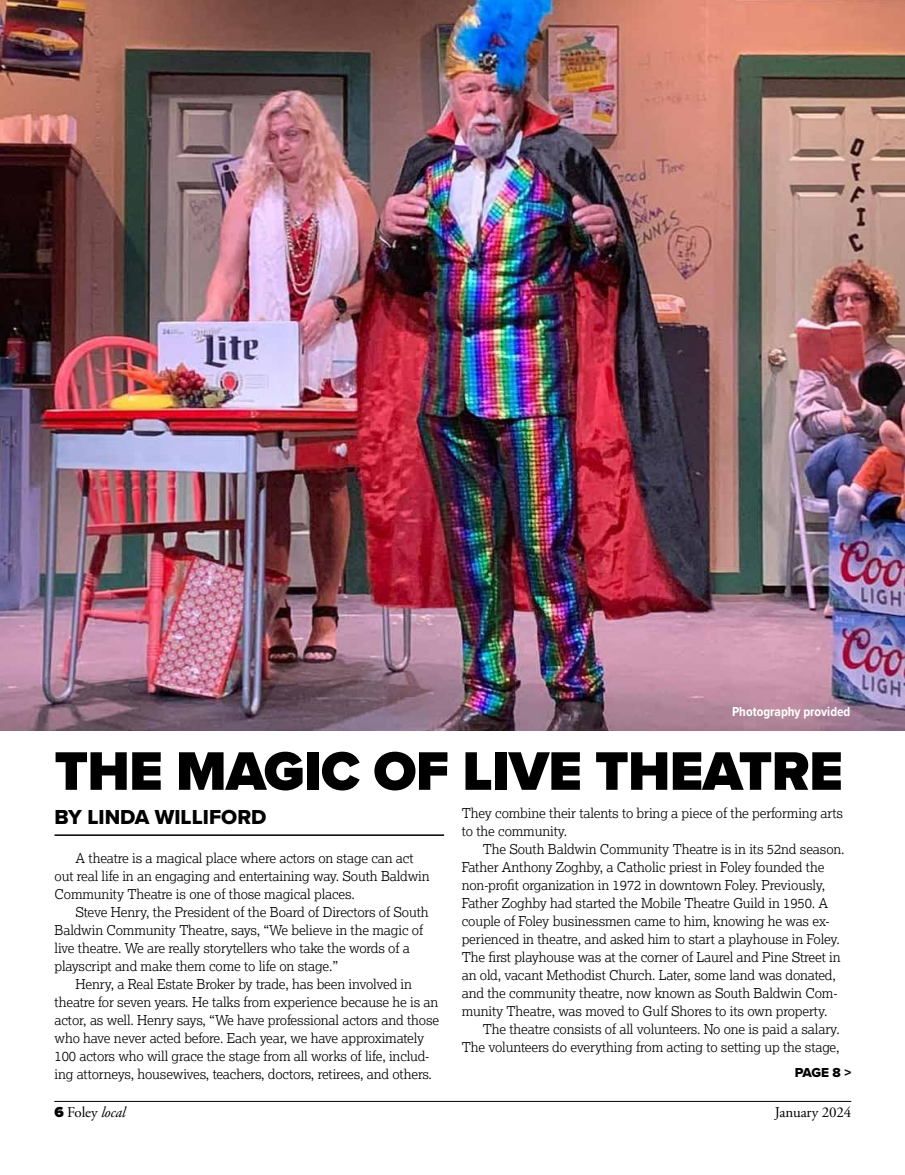
<style>
.page{position:relative;width:905px;height:1175px;background:#fff}
.page>*{position:absolute;margin:0;border:0;box-sizing:border-box;transform-origin:0 0}
.t1{font:900 56.25px "Proxima Nova";letter-spacing:-.01em;color:#000}
.t2{font:21px "Proxima Nova Extrabld";color:#000}
.t3{font:15px "Adobe Garamond Pro";letter-spacing:-.01em;color:#000}
.t4{font:300 13.5px/18px "Lexia";letter-spacing:-.01em;color:#000}
.t5{font:700 13.5px "Proxima Nova Cond";color:#fff}
.t6{font:13.5px "Proxima Nova Extrabld";color:#000}
.s1{font-family:"Proxima Nova";font-weight:900}
.s2{font-style:italic}
</style>
<div class="page">
<hr style="left:54px;top:1101px;width:797px;height:1px;background:#000">
<hr style="left:55px;top:834px;width:389px;height:2px;background:#000">
<img style="left:0;top:0;width:904px;height:730px">
<p class="t5" style="left:732px;top:701px;width:120px">Photography provided</p>
<h1 class="t1" style="left:55px;top:729px;width:789px">THE MAGIC OF LIVE THEATRE</h1>
<h2 class="t2" style="left:55px;top:801px;width:213px">BY LINDA WILLIFORD</h2>
<p class="t4" style="left:55px;top:848px;width:376px;text-indent:21px">A theatre is a magical place where actors on stage can act out real life in an engaging and entertaining way. South Baldwin<br>Community Theatre is one of those magical places.</p>
<p class="t4" style="left:55px;top:902px;width:375px;text-indent:21px">Steve Henry, the President of the Board of Directors of South Baldwin Community Theatre, says, “We believe in the magic of live theatre. We are really storytellers who take the words of a playscript and make them come to life on stage.”</p>
<p class="t4" style="left:55px;top:974px;width:386px;text-indent:21px">Henry, a Real Estate Broker by trade, has been involved in theatre for seven years. He talks from experience because he is an actor, as well. Henry says, “We have professional actors and those who have never acted before. Each year, we have approximately 100 actors who will grace the stage from all works of life, includ&shy;ing attorneys, housewives, teachers, doctors, retirees, and others.</p>
<p class="t4" style="left:462px;top:803px;width:383px">They combine their talents to bring a piece of the performing arts to the community.</p>
<p class="t4" style="left:462px;top:839px;width:384px;text-indent:21px">The South Baldwin Community Theatre is in its 52nd season.<br>Father Anthony Zoghby, a Catholic priest in Foley founded the non-profit organization in 1972 in downtown Foley. Previously, Father Zoghby had started the Mobile Theatre Guild in 1950. A couple of Foley businessmen came to him, knowing he was ex&shy;perienced in theatre, and asked him to start a playhouse in Foley.<br>The first playhouse was at the corner of Laurel and Pine Street in an old, vacant Methodist Church. Later, some land was donated, and the community theatre, now known as South Baldwin Com&shy;munity Theatre, was moved to Gulf Shores to its own property.</p>
<p class="t4" style="left:462px;top:1019px;width:379px;text-align:right">The theatre consists of all volunteers. No one is paid a salary.<br>The volunteers do everything from acting to setting up the stage,</p>
<p class="t6" style="left:794px;top:1062px;width:58px">PAGE 8 &gt;</p>
<p class="t3" style="left:54px;top:1103px;width:73px"><span class="s1">6</span> Foley <span class="s2">local</span></p>
<p class="t3" style="left:774px;top:1103px;width:78px">January 2024</p>
</div>
